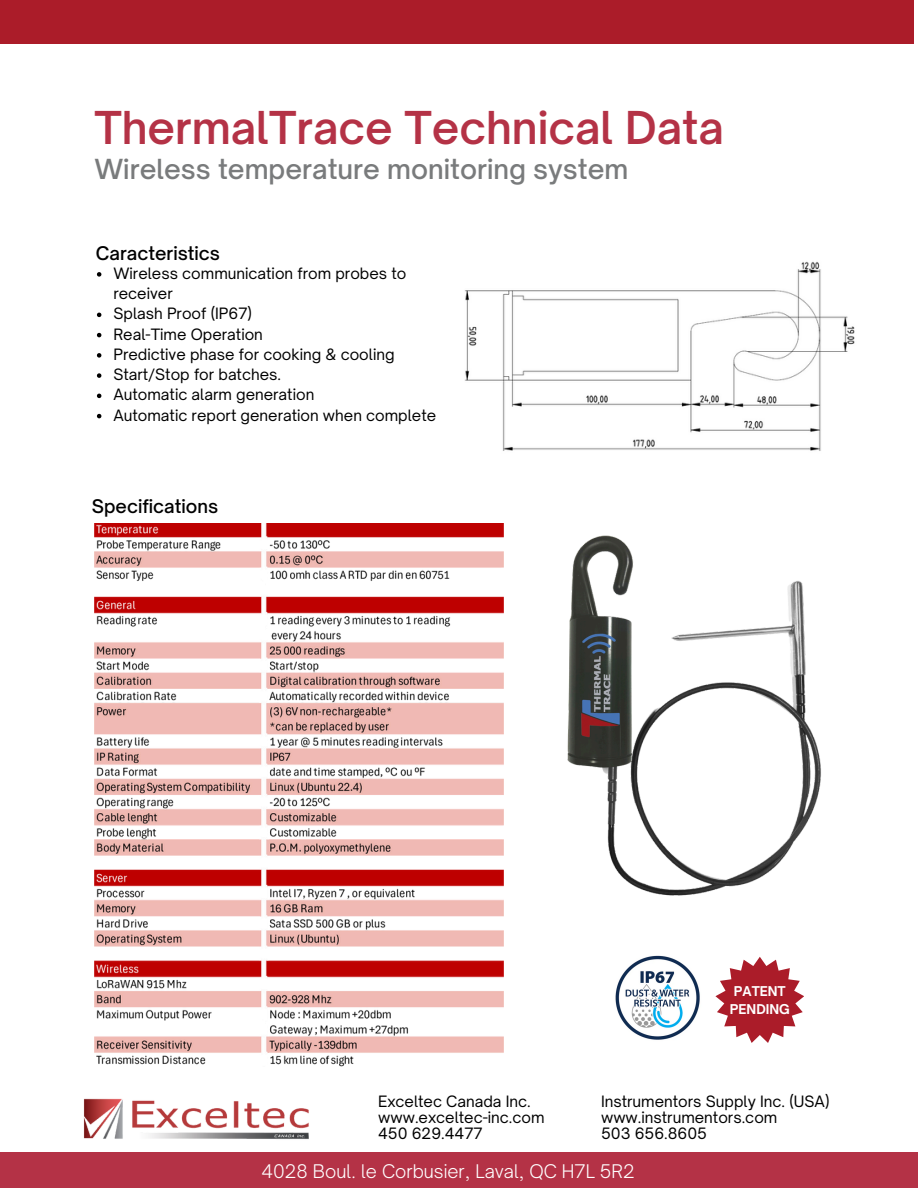
<style>
.page{position:relative;width:918px;height:1188px;background:#fff}
.page>*{position:absolute;margin:0;border:0;box-sizing:border-box;transform-origin:0 0}
.t1{font:600 43.35px "Open Sauce One";color:#b43246}
.t2{font:500 26.4px "Open Sauce One";color:#797b7c}
.t3{font:300 18px "Open Sauce One";color:#fff}
.t4{font:500 18px "Open Sauce One";color:#000}
.t5{font:15px/15.8px "Open Sauce One";color:#000}
.t6{font:700 12.9px "Open Sauce One";color:#fff}
</style>
<div class="page">
<div style="left:0;top:1152px;width:918px;height:36px;background:#b43246"></div>
<img style="left:465px;top:261px;width:390px;height:190px">
<div style="left:0;top:0;width:913px;height:44px;background:#ab1c29"></div>
<img style="left:83px;top:1098px;width:226px;height:42px">
<svg style="left:97px;top:272px;width:4px;height:5px"></svg>
<svg style="left:97px;top:313px;width:4px;height:4px"></svg>
<svg style="left:97px;top:333px;width:4px;height:4px"></svg>
<svg style="left:97px;top:353px;width:4px;height:5px"></svg>
<svg style="left:97px;top:373px;width:4px;height:5px"></svg>
<svg style="left:97px;top:394px;width:4px;height:4px"></svg>
<svg style="left:97px;top:414px;width:4px;height:4px"></svg>
<img style="left:567px;top:535px;width:254px;height:361px">
<svg style="left:715px;top:957px;width:89px;height:86px"></svg>
<img style="left:615px;top:956px;width:85px;height:84px">
<img style="left:94px;top:523px;width:410px;height:544px">
<p class="t1" style="left:94px;top:100px;width:631px">ThermalTrace Technical Data</p>
<p class="t2" style="left:94px;top:153px;width:536px">Wireless temperature monitoring system</p>
<p class="t4" style="left:96px;top:242px;width:126px">Caracteristics</p>
<p class="t5" style="left:113px;top:263px;width:295px;line-height:20.2px">Wireless communication from probes to receiver</p>
<p class="t5" style="left:113px;top:306px;width:140px">Splash Proof (IP67)</p>
<p class="t5" style="left:113px;top:326px;width:151px">Real-Time Operation</p>
<p class="t5" style="left:113px;top:346px;width:283px">Predictive phase for cooking &amp; cooling</p>
<h3 class="t5" style="left:113px;top:367px;width:169px">Start/Stop for batches.</h3>
<p class="t5" style="left:113px;top:387px;width:202px">Automatic alarm generation</p>
<p class="t5" style="left:113px;top:407px;width:324px">Automatic report generation when complete</p>
<p class="t4" style="left:92px;top:495px;width:128px">Specifications</p>
<p class="t6" style="left:734px;top:984px;width:53px">PATENT</p>
<h5 class="t6" style="left:730px;top:1001px;width:61px">PENDING</h5>
<h3 class="t5" style="left:378px;top:1094px;width:168px">Exceltec Canada Inc. www.exceltec-inc.com<br>450 629.4477</h3>
<p class="t5" style="left:601px;top:1094px;width:230px">Instrumentors Supply Inc. (USA) www.instrumentors.com<br>503 656.8605</p>
<p class="t3" style="left:262px;top:1160px;width:375px">4028 Boul. le Corbusier, Laval, QC H7L 5R2</p>
</div>
